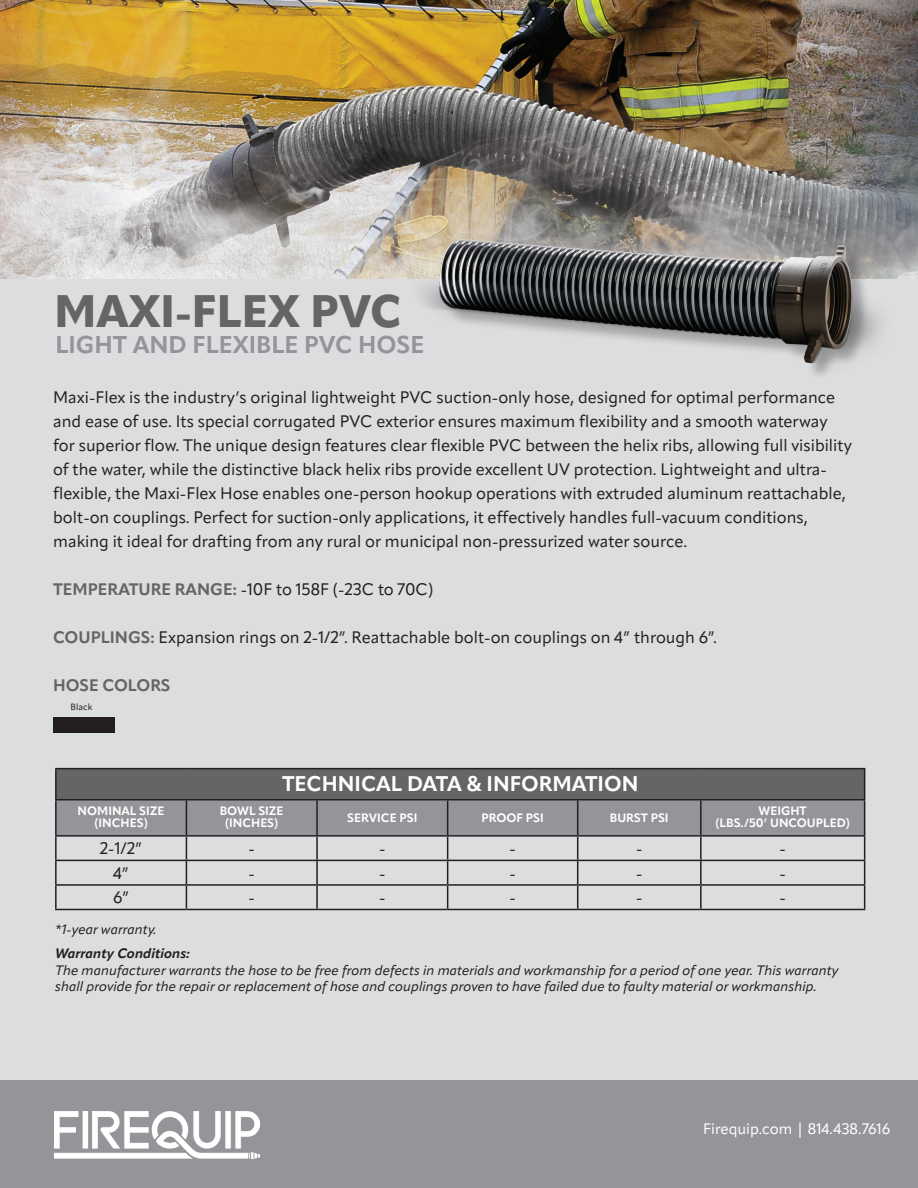
<style>
.page{position:relative;width:918px;height:1188px;background:#fff}
.page>*{position:absolute;margin:0;border:0;box-sizing:border-box;transform-origin:0 0}
.t1{font:800 45px "Apparat";color:#656568}
.t2{font:700 24px "Apparat";color:#939598}
.t3{font:700 21px "Apparat";color:#fff}
.t4{font:16.5px/24px "Apparat";color:#231f20}
.t5{font:700 16.5px "Apparat";letter-spacing:-.005em;color:#656568}
.t6{font:15px "Apparat";color:#fff}
.t7{font:italic 13.5px/16.5px "Apparat";color:#231f20}
.t8{font:italic 700 13.5px "Apparat";color:#231f20}
.t9{font:700 12px/12px "Apparat";color:#fff;text-align:center}
.t10{font:9px "Apparat";color:#231f20}
.s1{font-weight:700;color:#656568}
</style>
<div class="page">
<div style="left:0;top:1080px;width:918px;height:108px;background:#939598"></div>
<img style="left:55px;top:1112px;width:205px;height:46px">
<div style="left:0;top:0;width:918px;height:1080px;background:#dcdddf"></div>
<img style="left:0;top:0;width:918px;height:279px">
<div style="left:420px;top:243px;width:482px;height:138px;background:#dcdddf"></div>
<img style="left:412px;top:240px;width:480px;height:124px">
<div style="left:56px;top:769px;width:809px;height:31px;background:#656568"></div>
<hr style="left:55px;top:768px;width:131px;height:1px;background:#231f20">
<hr style="left:55px;top:769px;width:2px;height:30px;background:#231f20">
<hr style="left:186px;top:768px;width:131px;height:1px;background:#231f20">
<hr style="left:317px;top:768px;width:131px;height:1px;background:#231f20">
<hr style="left:448px;top:768px;width:130px;height:1px;background:#231f20">
<hr style="left:578px;top:768px;width:123px;height:1px;background:#231f20">
<hr style="left:701px;top:768px;width:164px;height:1px;background:#231f20">
<hr style="left:864px;top:769px;width:1px;height:30px;background:#231f20">
<hr style="left:55px;top:799px;width:131px;height:1px;background:#231f20">
<hr style="left:55px;top:800px;width:2px;height:35px;background:#231f20">
<hr style="left:186px;top:799px;width:131px;height:1px;background:#231f20">
<hr style="left:317px;top:799px;width:131px;height:1px;background:#231f20">
<hr style="left:448px;top:799px;width:130px;height:1px;background:#231f20">
<hr style="left:578px;top:799px;width:123px;height:1px;background:#231f20">
<hr style="left:701px;top:799px;width:164px;height:1px;background:#231f20">
<hr style="left:55px;top:835px;width:131px;height:2px;background:#231f20">
<hr style="left:55px;top:837px;width:2px;height:23px;background:#231f20">
<hr style="left:55px;top:860px;width:131px;height:1px;background:#231f20">
<hr style="left:55px;top:861px;width:2px;height:23px;background:#231f20">
<hr style="left:55px;top:884px;width:131px;height:2px;background:#231f20">
<hr style="left:55px;top:886px;width:2px;height:23px;background:#231f20">
<svg style="left:56px;top:800px;width:809px;height:109px"></svg>
<hr style="left:55px;top:909px;width:131px;height:1px;background:#231f20">
<hr style="left:186px;top:909px;width:131px;height:1px;background:#231f20">
<hr style="left:317px;top:909px;width:131px;height:1px;background:#231f20">
<hr style="left:448px;top:909px;width:130px;height:1px;background:#231f20">
<hr style="left:578px;top:909px;width:123px;height:1px;background:#231f20">
<hr style="left:701px;top:909px;width:164px;height:1px;background:#231f20">
<div style="left:53px;top:717px;width:61px;height:15px;background:#231f20"></div>
<h1 class="t1" style="left:55px;top:284px;width:349px">MAXI-FLEX PVC</h1>
<h2 class="t2" style="left:56px;top:330px;width:370px">LIGHT AND FLEXIBLE PVC HOSE</h2>
<p class="t4" style="left:53px;top:385px;width:800px">Maxi-Flex is the industry’s original lightweight PVC suction-only hose, designed for optimal performance and ease of use. Its special corrugated PVC exterior ensures maximum flexibility and a smooth waterway for superior flow. The unique design features clear flexible PVC between the helix ribs, allowing full visibility of the water, while the distinctive black helix ribs provide excellent UV protection. Lightweight and ultra&shy;flexible, the Maxi-Flex Hose enables one-person hookup operations with extruded aluminum reattachable, bolt-on couplings. Perfect for suction-only applications, it effectively handles full-vacuum conditions, making it ideal for drafting from any rural or municipal non-pressurized water source.</p>
<p class="t4" style="left:53px;top:577px;width:382px"><span class="s1">TEMPERATURE RANGE:</span> -10F to 158F (-23C to 70C)</p>
<p class="t4" style="left:53px;top:625px;width:665px"><span class="s1">COUPLINGS:</span> Expansion rings on 2-1/2”. Reattachable bolt-on couplings on 4” through 6”.</p>
<p class="t5" style="left:53px;top:675px;width:119px">HOSE COLORS</p>
<p class="t10" style="left:71px;top:701px;width:23px">Black</p>
<p class="t3" style="left:282px;top:770px;width:358px">TECHNICAL DATA &amp; INFORMATION</p>
<p class="t9" style="left:78px;top:805px;width:88px">NOMINAL SIZE (INCHES)</p>
<p class="t9" style="left:220px;top:805px;width:65px">BOWL SIZE (INCHES)</p>
<p class="t9" style="left:347px;top:812px;width:72px">SERVICE PSI</p>
<p class="t9" style="left:481px;top:812px;width:64px">PROOF PSI</p>
<p class="t9" style="left:610px;top:812px;width:60px">BURST PSI</p>
<p class="t9" style="left:715px;top:805px;width:136px">WEIGHT<br>(LBS./50’ UNCOUPLED)</p>
<p class="t4" style="left:100px;top:837px;width:44px">2-1/2”</p>
<p class="t4" style="left:249px;top:837px;width:8px">-</p>
<p class="t4" style="left:379px;top:837px;width:8px">-</p>
<p class="t4" style="left:509px;top:837px;width:8px">-</p>
<p class="t4" style="left:636px;top:837px;width:8px">-</p>
<p class="t4" style="left:780px;top:837px;width:8px">-</p>
<p class="t4" style="left:113px;top:861px;width:17px">4”</p>
<p class="t4" style="left:249px;top:861px;width:8px">-</p>
<p class="t4" style="left:379px;top:861px;width:8px">-</p>
<p class="t4" style="left:509px;top:861px;width:8px">-</p>
<p class="t4" style="left:636px;top:861px;width:8px">-</p>
<p class="t4" style="left:780px;top:861px;width:8px">-</p>
<p class="t4" style="left:113px;top:886px;width:18px">6”</p>
<p class="t4" style="left:249px;top:886px;width:8px">-</p>
<p class="t4" style="left:379px;top:886px;width:8px">-</p>
<p class="t4" style="left:509px;top:886px;width:8px">-</p>
<p class="t4" style="left:636px;top:886px;width:8px">-</p>
<p class="t4" style="left:780px;top:886px;width:8px">-</p>
<p class="t7" style="left:55px;top:921px;width:103px">*1-year warranty.</p>
<p class="t8" style="left:55px;top:945px;width:136px">Warranty Conditions:</p>
<p class="t7" style="left:55px;top:962px;width:785px">The manufacturer warrants the hose to be free from defects in materials and workmanship for a period of one year. This warranty shall provide for the repair or replacement of hose and couplings proven to have failed due to faulty material or workmanship.</p>
<p class="t6" style="left:703px;top:1120px;width:189px">Firequip.com | 814.438.7616</p>
</div>
